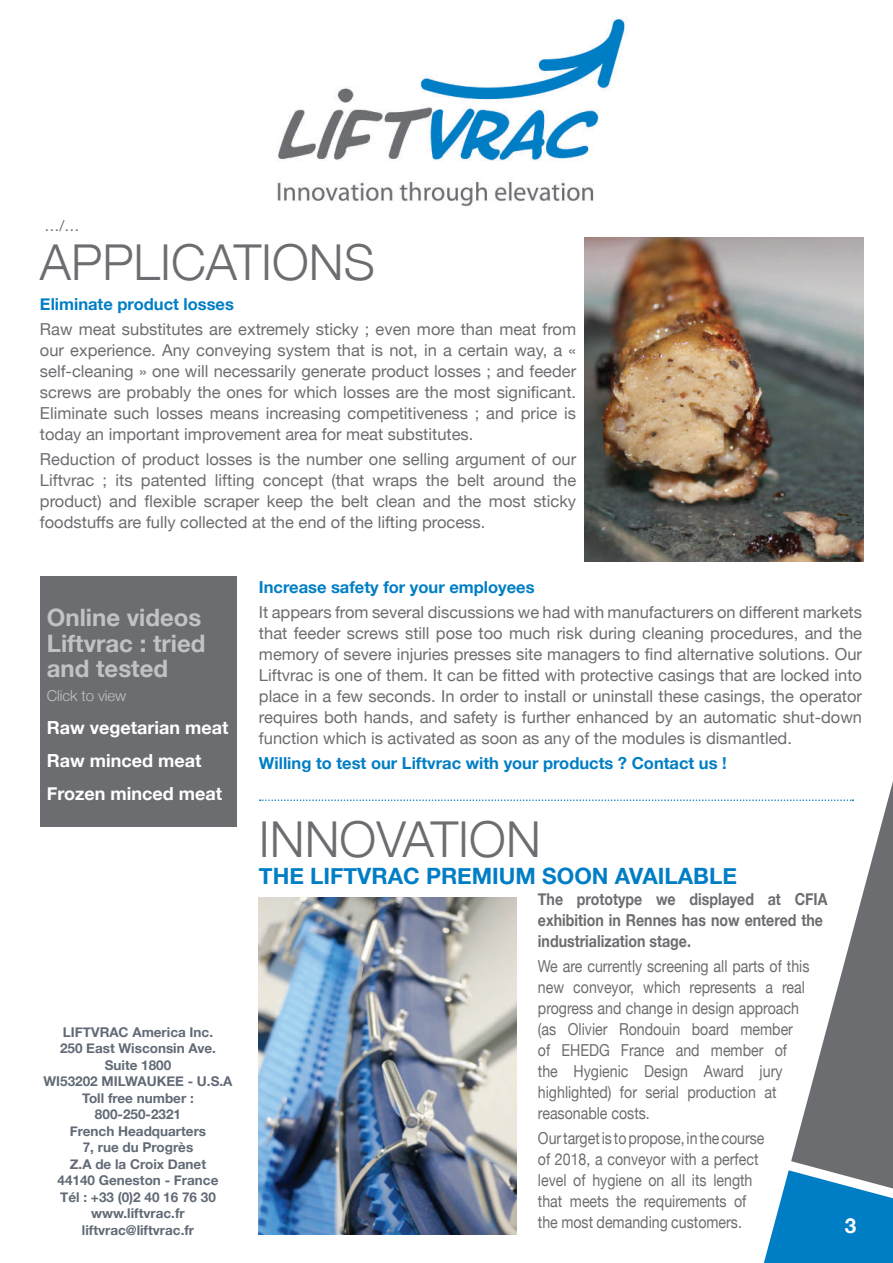
<style>
.page{position:relative;width:893px;height:1263px;background:#fff}
.page>*{position:absolute;margin:0;border:0;box-sizing:border-box;transform-origin:0 0}
.t1{font:300 49.5px "Helvetica Neue";color:#6c6d70}
.t2{font:700 24px/25.5px "Helvetica Neue";color:#c1c2c4}
.t3{font:700 22.5px "Helvetica Neue";color:#007ec5}
.t4{font:700 20.7px "Helvetica Neue";color:#fff}
.t5{font:700 18px/33px "Helvetica Neue";color:#fff}
.t6{font:16.5px/21px "Helvetica Neue";color:#6c6d70;text-align:justify}
.t7{font:16.5px/21px "Helvetica Neue";color:#6c6d70;scale:.86 1}
.t8{font:700 16.5px "Helvetica Neue";color:#007ec5}
.t9{font:700 16.5px/21px "Helvetica Neue";color:#6c6d70;scale:.86 1}
.t10{font:300 15px "Helvetica Neue";color:#c1c2c4}
.t11{font:15px "Helvetica Neue";color:#6c6d70}
.t12{font:700 13.5px "Helvetica Neue";color:#616a76}
</style>
<div class="page">
<div style="left:40px;top:576px;width:196px;height:250px;background:#6c6d70"></div>
<svg style="left:260px;top:781px;width:633px;height:482px"></svg>
<img style="left:259px;top:897px;width:258px;height:338px">
<img style="left:585px;top:237px;width:278px;height:324px">
<img style="left:277px;top:18px;width:348px;height:189px">
<p class="t11" style="left:44px;top:215px;width:36px">…/…</p>
<h1 class="t1" style="left:40px;top:222px;width:337px">APPLICATIONS</h1>
<p class="t8" style="left:40px;top:291px;width:195px">Eliminate product losses</p>
<p class="t6" style="left:40px;top:319px;width:538px">Raw meat substitutes are extremely sticky ; even more than meat from our experience. Any conveying system that is not, in a certain way, a « self-cleaning » one will necessarily generate product losses ; and feeder screws are probably the ones for which losses are the most significant.<br>Eliminate such losses means increasing competitiveness ; and price is today an important improvement area for meat substitutes.</p>
<p class="t6" style="left:40px;top:450px;width:538px">Reduction of product losses is the number one selling argument of our Liftvrac ; its patented lifting concept (that wraps the belt around the product) and flexible scraper keep the belt clean and the most sticky foodstuffs are fully collected at the end of the lifting process.</p>
<h2 class="t2" style="left:47px;top:605px;width:160px">Online videos<br>Liftvrac : tried and tested</h2>
<p class="t10" style="left:47px;top:683px;width:81px">CLICK TO VIEW</p>
<p class="t5" style="left:47px;top:712px;width:183px">Raw vegetarian meat<br>Raw minced meat<br>Frozen minced meat</p>
<p class="t12" style="left:63px;top:1021px;width:31px">LI FTVRAC</p>
<p class="t12" style="left:132px;top:1021px;width:82px">America Inc.</p>
<p class="t12" style="left:60px;top:1038px;width:158px">250 East Wisconsin Ave.</p>
<p class="t12" style="left:105px;top:1054px;width:68px">Suite 1800</p>
<p class="t12" style="left:44px;top:1071px;width:69px">WI 53202 MILWAUKEE</p>
<p class="t12" style="left:188px;top:1071px;width:46px">- U.S.A</p>
<p class="t12" style="left:82px;top:1087px;width:113px">Toll free number :</p>
<p class="t12" style="left:95px;top:1104px;width:88px">800-250-2321</p>
<p class="t12" style="left:70px;top:1120px;width:138px">French Headquarters</p>
<p class="t12" style="left:83px;top:1137px;width:112px">7, rue du Progrès</p>
<p class="t12" style="left:70px;top:1153px;width:138px">Z.A de la Croix Danet</p>
<p class="t12" style="left:58px;top:1170px;width:162px">44140 Geneston - France</p>
<p class="t12" style="left:60px;top:1186px;width:157px">Tél : +33 (0)2 40 16 76 30</p>
<p class="t12" style="left:91px;top:1203px;width:95px">www.liftvrac.fr</p>
<p class="t12" style="left:82px;top:1219px;width:114px">liftvrac@liftvrac.fr</p>
<p class="t8" style="left:259px;top:574px;width:277px">Increase safety for your employees</p>
<p class="t6" style="left:259px;top:602px;width:605px">It appears from several discussions we had with manufacturers on different markets that feeder screws still pose too much risk during cleaning procedures, and the memory of severe injuries presses site managers to find alternative solutions. Our Liftvrac is one of them. It can be fitted with protective casings that are locked into place in a few seconds. In order to install or uninstall these casings, the operator requires both hands, and safety is further enhanced by an automatic shut-down function which is activated as soon as any of the modules is dismantled.</p>
<p class="t8" style="left:259px;top:750px;width:469px">Willing to test our Liftvrac with your products ? Contact us !</p>
<h1 class="t1" style="left:259px;top:800px;width:283px">INNOVATION</h1>
<h3 class="t3" style="left:259px;top:858px;width:479px">The Liftvrac Premium soon available</h3>
<p class="t9" style="left:538px;top:889px;width:333px">The prototype we displayed at CFIA exhibition in Rennes has now entered the industrialization stage.</p>
<p class="t7" style="left:538px;top:957px;width:317px">We are currently screening all parts of this new conveyor, which represents a real progress and change in design approach (as Olivier Rondouin board member<br>of EHEDG France and member of the Hygienic Design Award jury highlighted) for serial production at reasonable costs.</p>
<p class="t7" style="left:538px;top:1129px;width:265px">Our target is to propose, in the course of 2018, a conveyor with a perfect level of hygiene on all its length that meets the requirements of the most demanding customers.</p>
<p class="t4" style="left:845px;top:1209px;width:13px">3</p>
</div>
